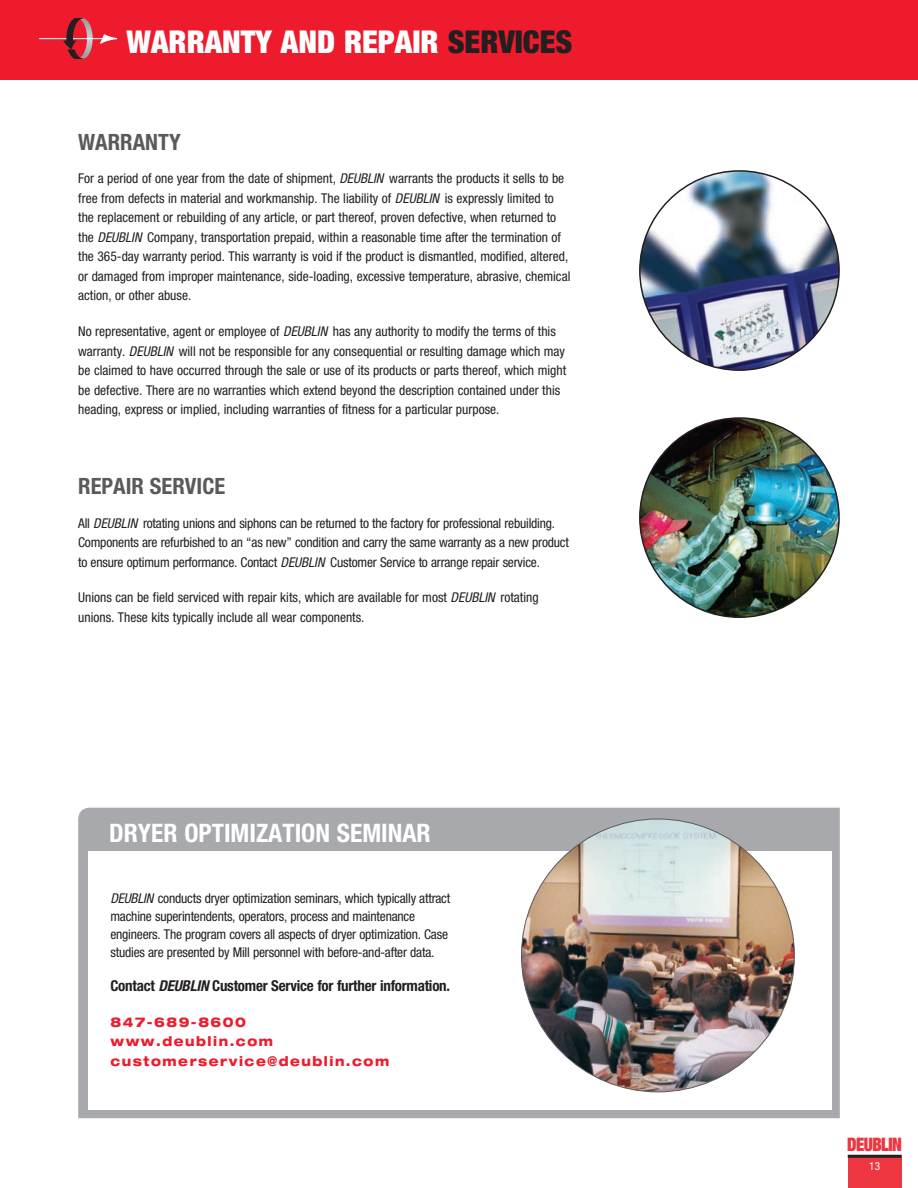
<style>
.page{position:relative;width:918px;height:1188px;background:#fff}
.page>*{position:absolute;margin:0;border:0;box-sizing:border-box;transform-origin:0 0}
.t1{font:900 condensed 31.5px "Helvetica Neue";color:#fff}
.t2{font:700 condensed 25.5px "Helvetica Neue";color:#fff}
.t3{font:700 condensed 22.5px "Helvetica Neue";color:#5a5a5d}
.t4{font:900 expanded 18.6px "Helvetica Neue";letter-spacing:-.03em;color:#ee3640;scale:.88 1}
.t5{font:700 condensed 15px "Helvetica Neue";letter-spacing:-.015em;color:#231f20}
.t6{font:condensed 13.5px/19.5px "Helvetica Neue";color:#231f20}
.HelNeuCon57{font:800 expanded 13.5px/19.5px "Helvetica Neue";letter-spacing:.125em;color:#ee1b2d;scale:.9 1}
.t7{font:condensed 11.25px "Helvetica Neue";color:#fff}
.s1{color:#231f20}
.s2{font-style:italic}
</style>
<div class="page">
<div style="left:1px;top:0;width:917px;height:80px;background:#ee1b2d"></div>
<svg style="left:100px;top:34px;width:17px;height:10px"></svg>
<hr style="left:39px;top:38px;width:65px;height:1px;background:#fff">
<svg style="left:64px;top:18px;width:29px;height:41px"></svg>
<div style="left:848px;top:1158px;width:54px;height:30px;background:#ee3640"></div>
<hr style="left:848px;top:1155px;width:54px;height:3px;background:#231f20">
<hr style="left:0;top:0;width:1px;height:80px;background:#ee1b2d">
<div style="left:78px;top:807px;width:762px;height:311px;background:#a8a9ad"></div>
<div style="left:88px;top:851px;width:744px;height:259px;background:#fff"></div>
<img style="left:521px;top:819px;width:273px;height:273px;border-radius:136px">
<img style="left:640px;top:171px;width:199px;height:199px;border-radius:100px">
<img style="left:640px;top:418px;width:199px;height:199px;border-radius:100px">
<p class="t1" style="left:127px;top:23px;width:447px">WARRANTY AND REPAIR <span class="s1">SERVICES</span></p>
<p class="t3" style="left:78px;top:128px;width:104px">WARRANTY</p>
<p class="t6" style="left:78px;top:169px;width:494px">For a period of one year from the date of shipment, <span class="s2">DEUBLIN</span> warrants the products it sells to be free from defects in material and workmanship. The liability of <span class="s2">DEUBLIN</span> is expressly limited to the replacement or rebuilding of any article, or part thereof, proven defective, when returned to the <span class="s2">DEUBLIN</span> Company, transportation prepaid, within a reasonable time after the termination of the 365-day warranty period. This warranty is void if the product is dismantled, modified, altered, or damaged from improper maintenance, side-loading, excessive temperature, abrasive, chemical action, or other abuse.</p>
<p class="t6" style="left:78px;top:322px;width:490px">No representative, agent or employee of <span class="s2">DEUBLIN</span> has any authority to modify the terms of this warranty. <span class="s2">DEUBLIN</span> will not be responsible for any consequential or resulting damage which may be claimed to have occurred through the sale or use of its products or parts thereof, which might be defective. There are no warranties which extend beyond the description contained under this heading, express or implied, including warranties of fitness for a particular purpose.</p>
<p class="t3" style="left:78px;top:473px;width:149px">REPAIR SERVICE</p>
<p class="t6" style="left:78px;top:513px;width:492px">All <span class="s2">DEUBLIN</span> rotating unions and siphons can be returned to the factory for professional rebuilding.<br>Components are refurbished to an “as new” condition and carry the same warranty as a new product to ensure optimum performance. Contact <span class="s2">DEUBLIN</span> Customer Service to arrange repair service.</p>
<p class="t6" style="left:78px;top:588px;width:462px">Unions can be field serviced with repair kits, which are available for most <span class="s2">DEUBLIN</span> rotating unions. These kits typically include all wear components.</p>
<p class="t2" style="left:109px;top:817px;width:323px">DRYER OPTIMIZATION SEMINAR</p>
<p class="t6" style="left:110px;top:889px;width:341px;line-height:18px"><span class="s2">DEUBLIN</span> conducts dryer optimization seminars, which typically attract machine superintendents, operators, process and maintenance engineers. The program covers all aspects of dryer optimization. Case studies are presented by Mill personnel with before-and-after data.</p>
<p class="t5" style="left:110px;top:977px;width:341px">Contact <span class="s2">DEUBLIN</span> Customer Service for further information.</p>
<p class="HelNeuCon57" style="left:110px;top:1012px;width:311px">847-689-8600 www.deublin.com customerservice@deublin.com</p>
<p class="t4" style="left:847px;top:1132px;width:64px">DEUBLIN</p>
<p class="t7" style="left:869px;top:1159px;width:12px">13</p>
</div>
